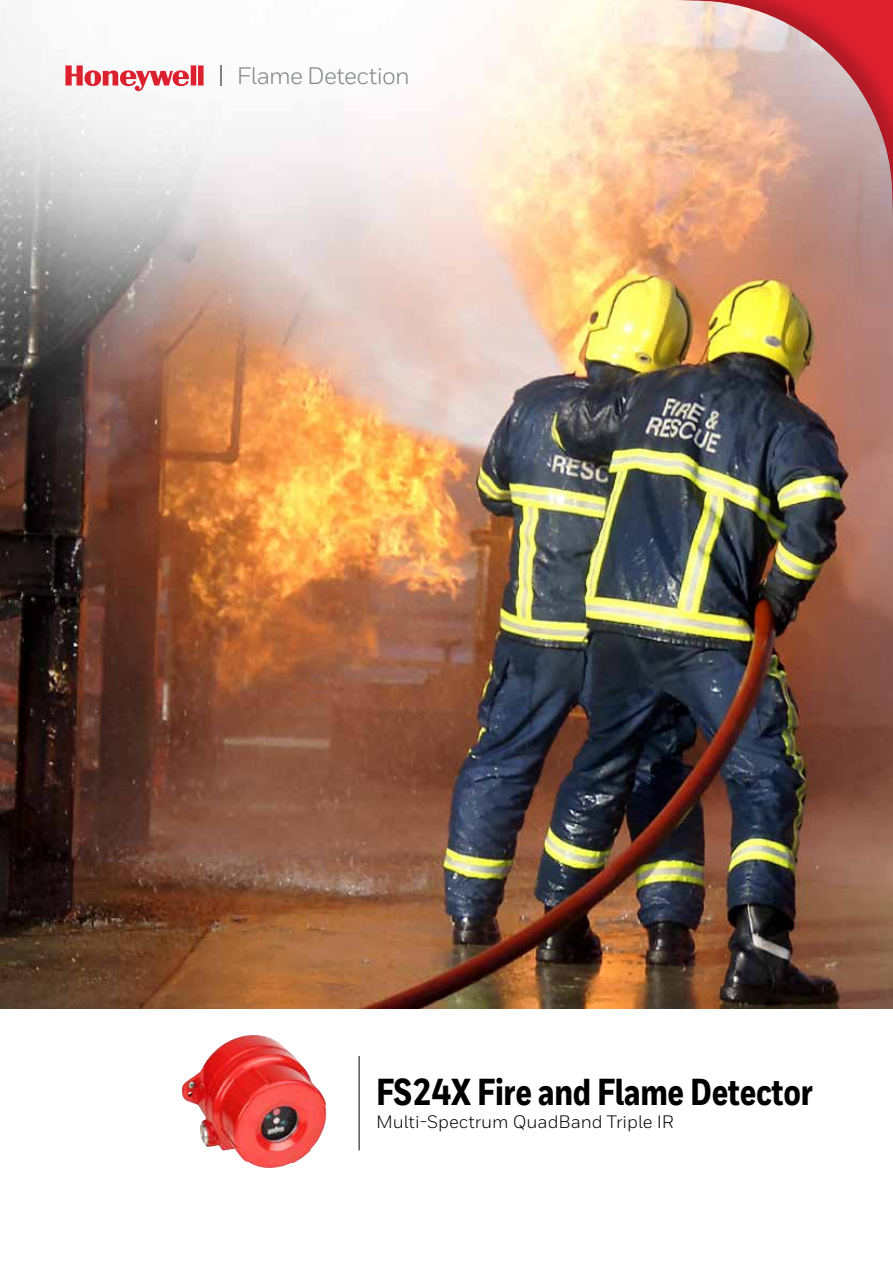
<style>
.page{position:relative;width:893px;height:1263px;background:#fff}
.page>*{position:absolute;margin:0;border:0;box-sizing:border-box;transform-origin:0 0}
.t1{font:800 37.5px "Honeywell Cond";letter-spacing:-.01em;color:#000}
.t2{font:23.7px "Honeywell Sans";letter-spacing:-.025em;color:#808285}
.t3{font:18px "Honeywell Sans";color:#000}
</style>
<div class="page">
<img style="left:0;top:32px;width:893px;height:977px">
<svg style="left:220px;top:65px;width:1px;height:21px"></svg>
<svg style="left:65px;top:65px;width:139px;height:26px"></svg>
<hr style="left:359px;top:1056px;width:1px;height:94px;background:#000">
<img style="left:182px;top:1035px;width:144px;height:133px">
<div style="left:307px;top:0;width:586px;height:586px;background:#000;opacity:.2"></div>
<h2 class="t2" style="left:237px;top:62px;width:174px">Flame Detection</h2>
<h1 class="t1" style="left:376px;top:1069px;width:438px">FS24X Fire and Flame Detector</h1>
<p class="t3" style="left:376px;top:1110px;width:299px">Multi-Spectrum QuadBand Triple IR</p>
</div>
